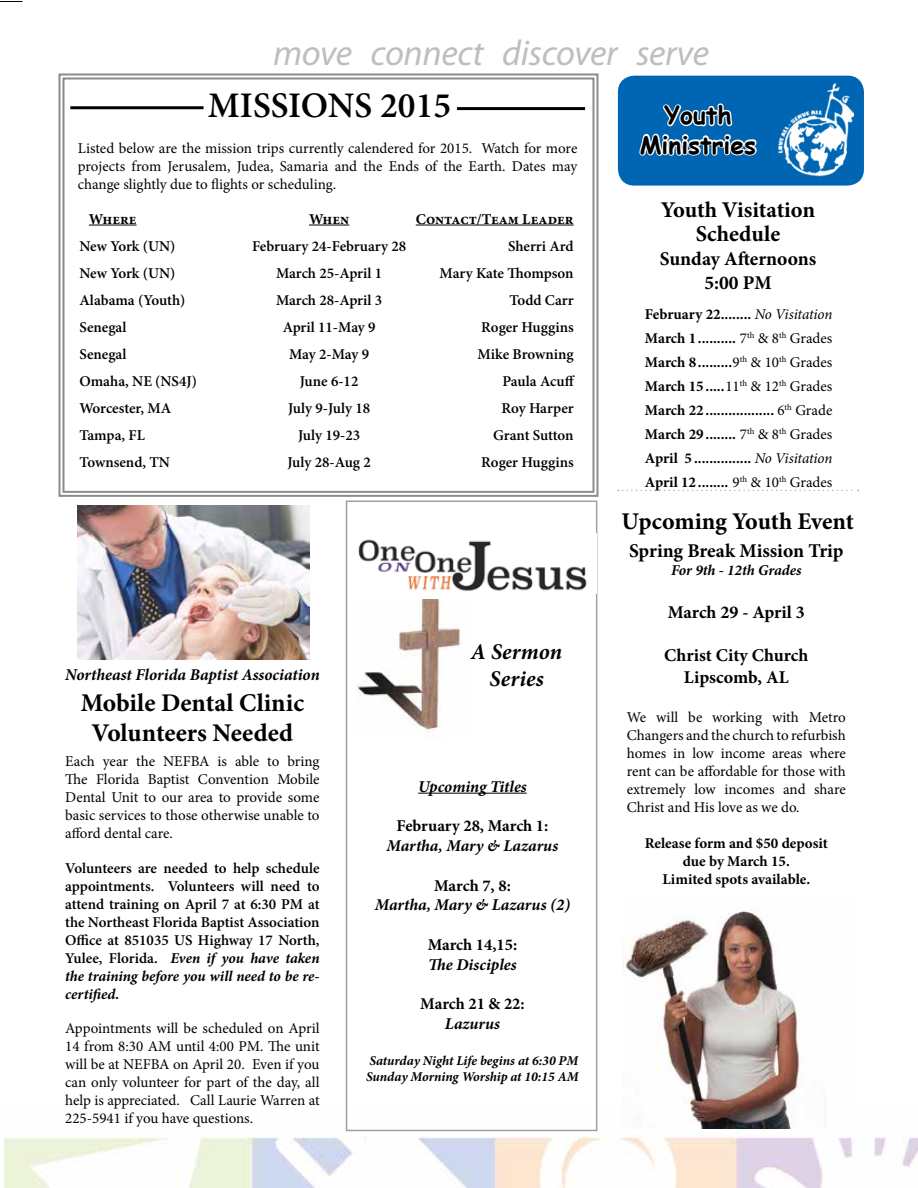
<style>
.page{position:relative;width:918px;height:1188px;background:#fff}
.page>*{position:absolute;margin:0;border:0;box-sizing:border-box;transform-origin:0 0}
.t1{font:italic 36px "Myriad Pro";letter-spacing:-.01em;color:#bcbec0}
.t2{font:600 36px "Minion Pro";color:#010200}
.t3{font:700 25.5px/30.6px "Minion Pro";letter-spacing:-.01em;color:#000;text-align:center}
.t4{font:700 24.6px/29.5px "Comic Sans MS";color:#000;text-align:center}
.t5{font:700 24px "Minion Pro";letter-spacing:-.01em;color:#000}
.t6{font:700 22.5px/24px "Minion Pro";letter-spacing:-.005em;color:#000;text-align:center}
.t7{font:italic 700 22.5px/27px "Minion Pro";letter-spacing:.01em;color:#000;text-align:center}
.t8{font:700 19.5px/24px "Minion Pro";letter-spacing:-.01em;color:#000;text-align:center}
.t9{font:700 18px/21.6px "Minion Pro";color:#000;text-align:center}
.t10{font:italic 700 16.5px "Minion Pro";color:#000}
.t11{font:700 16.5px "Minion Pro";letter-spacing:-.005em;color:#000}
.t12{font:600 15px/18px "Minion Pro";color:#000;text-align:justify}
.t13{font:15px/18px "Minion Pro";color:#000;text-align:justify}
.t14{font:700 15px/24px "Minion Pro";color:#000;text-align:justify}
.t15{font:15px/18px "Minion Pro";letter-spacing:-.005em;color:#010200;text-align:justify}
.t16{font:italic 700 15px "Minion Pro";letter-spacing:-.005em;color:#000}
.t17{font:italic 700 13.5px/16.2px "Minion Pro";letter-spacing:-.005em;color:#000}
.s1{font-weight:700;font-style:italic}
.s2{font-weight:400;font-style:italic}
.s3{font-weight:400}
</style>
<div class="page">
<img style="left:4px;top:1104px;width:914px;height:84px">
<svg style="left:0;top:1px;width:22px;height:1px"></svg>
<svg style="left:4px;top:1187px;width:18px;height:1px"></svg>
<div style="left:618px;top:76px;width:246px;height:110px;background:#0066b3;border-radius:16px"></div>
<svg style="left:639px;top:103px;width:118px;height:53px"></svg>
<img style="left:778px;top:83px;width:75px;height:93px">
<svg style="left:58px;top:73px;width:541px;height:424px"></svg>
<hr style="left:89px;top:225px;width:48px;height:1px;background:#000">
<hr style="left:309px;top:225px;width:40px;height:1px;background:#000">
<hr style="left:416px;top:225px;width:158px;height:1px;background:#000">
<hr style="left:70px;top:106px;width:134px;height:3px;background:#000">
<hr style="left:457px;top:107px;width:128px;height:3px;background:#000">
<img style="left:77px;top:506px;width:232px;height:154px">
<img style="left:622px;top:911px;width:231px;height:218px">
<hr style="left:418px;top:793px;width:109px;height:1px;background:#000">
<img style="left:358px;top:539px;width:229px;height:52px">
<img style="left:356px;top:599px;width:105px;height:137px">
<svg style="left:618px;top:490px;width:241px;height:1px"></svg>
<h1 class="t1" style="left:273px;top:30px;width:437px">move connect discover serve</h1>
<h3 class="t4" style="left:640px;top:99px;width:118px">Youth<br>Ministries</h3>
<h1 class="t2" style="left:208px;top:81px;width:245px">MISSIONS 2015</h1>
<p class="t15" style="left:78px;top:139px;width:501px">Listed below are the mission trips currently calendered for 2015. Watch for more projects from Jerusalem, Judea, Samaria and the Ends of the Earth. Dates may change slightly due to flights or scheduling.</p>
<p class="t14" style="left:89px;top:207px;width:49px">Where</p>
<p class="t14" style="left:309px;top:207px;width:42px">When</p>
<p class="t14" style="left:416px;top:207px;width:159px">Contact/Team Leader</p>
<p class="t12" style="left:79px;top:237px;width:98px">New York (UN)</p>
<p class="t12" style="left:252px;top:237px;width:156px">February 24-February 28</p>
<p class="t12" style="left:508px;top:237px;width:67px">Sherri Ard</p>
<p class="t12" style="left:79px;top:264px;width:98px">New York (UN)</p>
<p class="t12" style="left:276px;top:264px;width:108px">March 25-April 1</p>
<p class="t12" style="left:440px;top:264px;width:136px">Mary Kate Thompson</p>
<p class="t12" style="left:79px;top:291px;width:107px">Alabama (Youth)</p>
<p class="t12" style="left:276px;top:291px;width:108px">March 28-April 3</p>
<p class="t12" style="left:509px;top:291px;width:66px">Todd Carr</p>
<p class="t12" style="left:79px;top:318px;width:49px">Senegal</p>
<p class="t12" style="left:283px;top:318px;width:94px">April 11-May 9</p>
<p class="t12" style="left:481px;top:318px;width:94px">Roger Huggins</p>
<p class="t12" style="left:79px;top:345px;width:49px">Senegal</p>
<p class="t12" style="left:289px;top:345px;width:82px">May 2-May 9</p>
<p class="t12" style="left:478px;top:345px;width:98px">Mike Browning</p>
<p class="t12" style="left:79px;top:372px;width:119px">Omaha, NE (NS4J)</p>
<p class="t12" style="left:300px;top:372px;width:60px">June 6-12</p>
<p class="t12" style="left:502px;top:372px;width:74px">Paula Acuff</p>
<p class="t12" style="left:79px;top:399px;width:93px">Worcester, MA</p>
<p class="t12" style="left:288px;top:399px;width:84px">July 9-July 18</p>
<p class="t12" style="left:501px;top:399px;width:74px">Roy Harper</p>
<p class="t12" style="left:79px;top:426px;width:67px">Tampa, FL</p>
<p class="t12" style="left:298px;top:426px;width:64px">July 19-23</p>
<p class="t12" style="left:493px;top:426px;width:82px">Grant Sutton</p>
<p class="t12" style="left:79px;top:453px;width:92px">Townsend, TN</p>
<p class="t12" style="left:287px;top:453px;width:85px">July 28-Aug 2</p>
<p class="t12" style="left:481px;top:453px;width:94px">Roger Huggins</p>
<p class="t10" style="left:65px;top:663px;width:256px">Northeast Florida Baptist Association</p>
<h2 class="t3" style="left:81px;top:687px;width:225px">Mobile Dental Clinic<br>Volunteers Needed</h2>
<p class="t13" style="left:65px;top:752px;width:256px">Each year the NEFBA is able to bring The Florida Baptist Convention Mobile Dental Unit to our area to provide some basic services to those otherwise unable to afford dental care.</p>
<p class="t12" style="left:65px;top:859px;width:256px">Volunteers are needed to help schedule appointments. Volunteers will need to attend training on April 7 at 6:30 PM at the Northeast Florida Baptist Association Office at 851035 US Highway 17 North, Yulee, Florida. <span class="s1">Even if you have taken the training before you will need to be re&shy;certified.</span></p>
<p class="t13" style="left:65px;top:1019px;width:256px">Appointments will be scheduled on April 14 from 8:30 AM until 4:00 PM. The unit will be at NEFBA on April 20. Even if you can only volunteer for part of the day, all help is appreciated. Call Laurie Warren at 225-5941 if you have questions.</p>
<h3 class="t7" style="left:471px;top:638px;width:93px">A Sermon<br>Series</h3>
<p class="t10" style="left:418px;top:774px;width:110px">Upcoming Titles</p>
<p class="t11" style="left:397px;top:814px;width:153px">February 28, March 1:</p>
<p class="t10" style="left:387px;top:834px;width:173px">Martha, Mary &amp; Lazarus</p>
<p class="t11" style="left:434px;top:874px;width:78px">March 7, 8:</p>
<p class="t10" style="left:375px;top:893px;width:197px">Martha, Mary &amp; Lazarus (2)</p>
<p class="t11" style="left:428px;top:933px;width:91px">March 14,15:</p>
<p class="t10" style="left:428px;top:953px;width:90px">The Disciples</p>
<p class="t11" style="left:420px;top:992px;width:106px">March 21 &amp; 22:</p>
<p class="t10" style="left:445px;top:1012px;width:57px">Lazurus</p>
<p class="t17" style="left:366px;top:1052px;width:214px">Saturday Night Life begins at 6:30 PM<br>Sunday Morning Worship at 10:15 AM</p>
<h3 class="t6" style="left:661px;top:198px;width:156px">Youth Visitation<br>Schedule</h3>
<h3 class="t8" style="left:660px;top:247px;width:158px">Sunday Afternoons<br>5:00 PM</h3>
<p class="t14" style="left:645px;top:302px;width:189px">February 22........ <span class="s2">No Visitation </span>March 1.......... <span class="s3">7</span><sup>th</sup> <span class="s3">&amp; 8</span><sup>th</sup> <span class="s3">Grades </span>March 8.........<span class="s3">9</span><sup>th</sup> <span class="s3">&amp; 10</span><sup>th</sup> <span class="s3">Grades </span>March 15.....<span class="s3">11</span><sup>th</sup> <span class="s3">&amp; 12</span><sup>th</sup> <span class="s3">Grades </span>March 22.................. <span class="s3">6</span><sup>th</sup> <span class="s3">Grade </span>March 29........ <span class="s3">7</span><sup>th</sup> <span class="s3">&amp; 8</span><sup>th</sup> <span class="s3">Grades </span>April 5 ............... <span class="s2">No Visitation </span>April 12........ <span class="s3">9</span><sup>th</sup> <span class="s3">&amp; 10</span><sup>th</sup> <span class="s3">Grades</span></p>
<h3 class="t5" style="left:622px;top:505px;width:234px">Upcoming Youth Event</h3>
<h3 class="t8" style="left:629px;top:538px;width:216px">Spring Break Mission Trip</h3>
<p class="t16" style="left:671px;top:559px;width:132px">For 9th - 12th Grades</p>
<p class="t9" style="left:668px;top:601px;width:139px">March 29 - April 3</p>
<p class="t9" style="left:664px;top:644px;width:146px">Christ City Church<br>Lipscomb, AL</p>
<p class="t13" style="left:627px;top:709px;width:220px">We will be working with Metro Changers and the church to refurbish homes in low income areas where rent can be affordable for those with extremely low incomes and share Christ and His love as we do.</p>
<p class="t14" style="left:645px;top:834px;width:185px;line-height:18px;text-align:center">Release form and $50 deposit due by March 15.<br>Limited spots available.</p>
</div>
